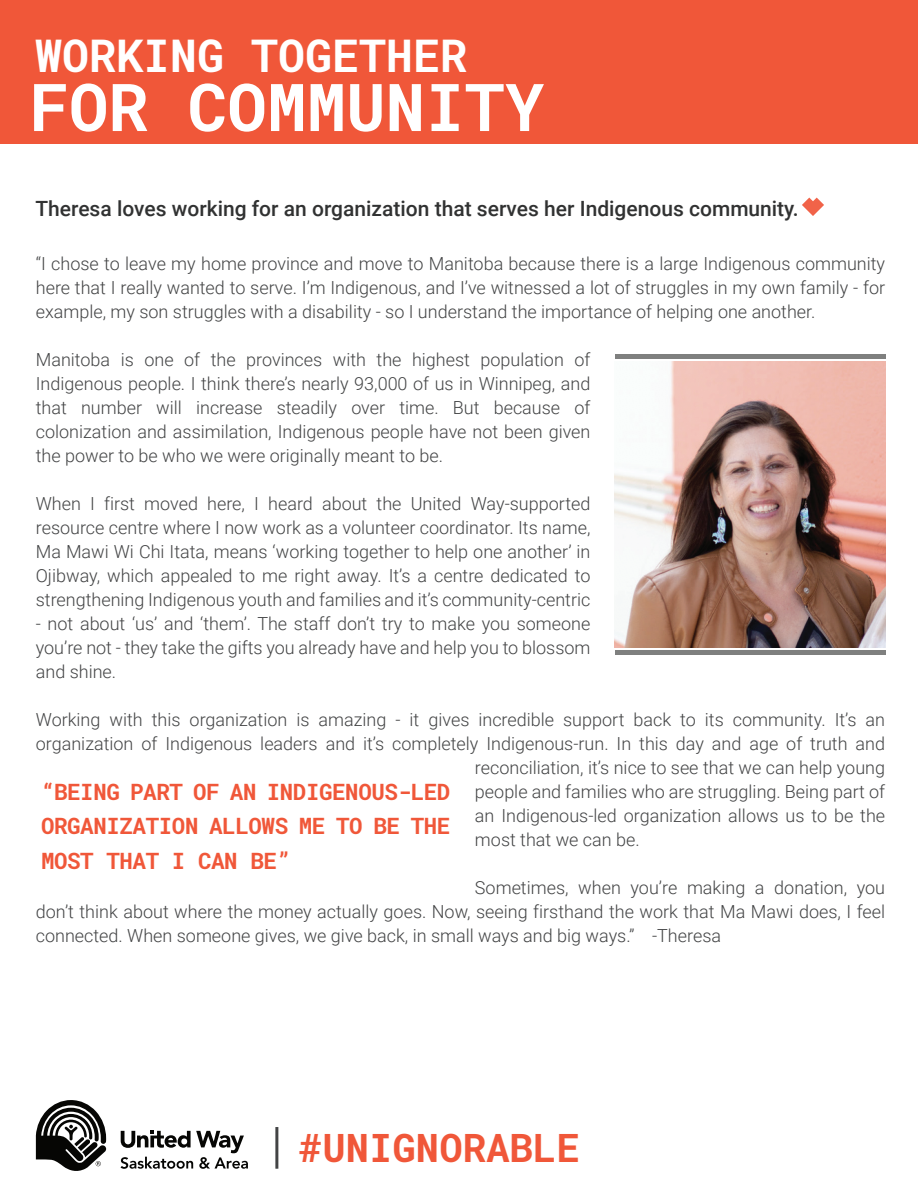
<style>
.page{position:relative;width:918px;height:1188px;background:#fff}
.page>*{position:absolute;margin:0;border:0;box-sizing:border-box;transform-origin:0 0}
.t1{font:700 66px "Roboto Mono";color:#fff}
.t2{font:700 45px "Roboto Mono";color:#fff}
.t3{font:700 39px "Roboto Mono";color:#f05739}
.t4{font:700 22.5px/34.5px "Roboto Mono";letter-spacing:-.02em;color:#f05739;text-align:justify}
.t5{font:500 21px "Roboto";color:#313232}
.t6{font:300 18px/24px "Roboto";color:#434445;text-align:justify}
</style>
<div class="page">
<div style="left:0;top:0;width:918px;height:143px;background:#f05739"></div>
<hr style="left:615px;top:355px;width:270px;height:4px;background:#7f807f">
<hr style="left:615px;top:650px;width:270px;height:4px;background:#7f807f">
<img style="left:614px;top:362px;width:271px;height:285px">
<svg style="left:802px;top:198px;width:22px;height:18px"></svg>
<hr style="left:275px;top:1127px;width:3px;height:42px;background:#434445">
<svg style="left:36px;top:1100px;width:70px;height:71px"></svg>
<svg style="left:121px;top:1131px;width:127px;height:38px"></svg>
<h2 class="t2" style="left:35px;top:24px;width:433px">WORKING TOGETHER</h2>
<h1 class="t1" style="left:29px;top:61px;width:516px">FOR COMMUNITY</h1>
<p class="t5" style="left:35px;top:194px;width:765px">Theresa loves working for an organization that serves her Indigenous community.</p>
<p class="t6" style="left:36px;top:251px;width:851px">“I chose to leave my home province and move to Manitoba because there is a large Indigenous community here that I really wanted to serve. I’m Indigenous, and I’ve witnessed a lot of struggles in my own family - for example, my son struggles with a disability - so I understand the importance of helping one another.</p>
<p class="t6" style="left:36px;top:347px;width:556px">Manitoba is one of the provinces with the highest population of Indigenous people. I think there’s nearly 93,000 of us in Winnipeg, and that number will increase steadily over time. But because of colonization and assimilation, Indigenous people have not been given the power to be who we were originally meant to be.</p>
<p class="t6" style="left:36px;top:491px;width:556px">When I first moved here, I heard about the United Way-supported resource centre where I now work as a volunteer coordinator. Its name, Ma Mawi Wi Chi Itata, means ‘working together to help one another’ in Ojibway, which appealed to me right away. It’s a centre dedicated to strengthening Indigenous youth and families and it’s community-centric</p>
<p class="t6" style="left:36px;top:611px;width:556px">- not about ‘us’ and ‘them’. The staff don’t try to make you someone you’re not - they take the gifts you already have and help you to blossom and shine.</p>
<p class="t6" style="left:36px;top:707px;width:851px">Working with this organization is amazing - it gives incredible support back to its community. It’s an</p>
<p class="t6" style="left:36px;top:731px;width:851px">organization of Indigenous leaders and it’s completely Indigenous-run. In this day and age of truth and</p>
<p class="t6" style="left:475px;top:755px;width:412px">reconciliation, it’s nice to see that we can help young</p>
<p class="t6" style="left:475px;top:779px;width:412px">people and families who are struggling. Being part of</p>
<p class="t6" style="left:475px;top:803px;width:412px">an Indigenous-led organization allows us to be the</p>
<p class="t6" style="left:475px;top:827px;width:166px">most that we can be.</p>
<p class="t6" style="left:36px;top:875px;width:851px;text-indent:439px">Sometimes, when you’re making a donation, you don’t think about where the money actually goes. Now, seeing firsthand the work that Ma Mawi does, I feel connected. When someone gives, we give back, in small ways and big ways.” -Theresa</p>
<p class="t4" style="left:41px;top:774px;width:411px">“BEING PART OF AN INDIGENOUS-LED ORGANIZATION ALLOWS ME TO BE THE MOST THAT I CAN BE”</p>
<h3 class="t3" style="left:299px;top:1120px;width:282px">#UNIGNORABLE</h3>
</div>
